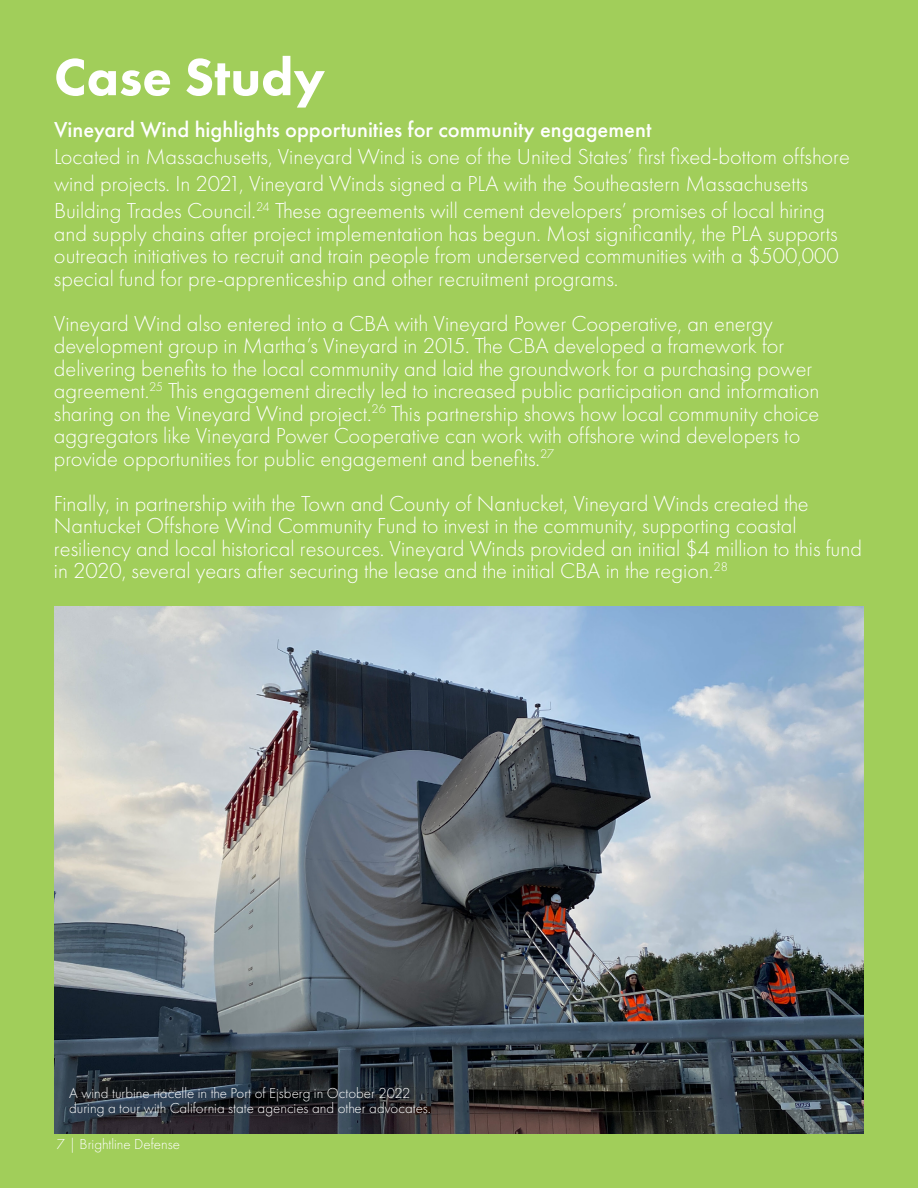
<style>
.page{position:relative;width:918px;height:1188px;background:#a1ce5a}
.page>*{position:absolute;margin:0;border:0;box-sizing:border-box;transform-origin:0 0}
.t1{font:800 54px "Futura PT";color:#fff}
.t2{font:300 22.5px/22.5px "Futura PT";color:#fff}
.t3{font:500 22.5px "Futura PT";color:#fff}
.t4{font:300 15px/15px "Futura PT";color:#fff}
</style>
<div class="page">
<img style="left:54px;top:607px;width:810px;height:527px">
<h1 class="t1" style="left:54px;top:43px;width:273px">Case Study</h1>
<p class="t3" style="left:54px;top:116px;width:599px">Vineyard Wind highlights opportunities for community engagement</p>
<p class="t2" style="left:54px;top:144px;width:797px;line-height:27px">Located in Massachusetts, Vineyard Wind is one of the United States’ first fixed-bottom offshore wind projects. In 2021, Vineyard Winds signed a PLA with the Southeastern Massachusetts<br>Building Trades Council.<sup>24</sup> These agreements will cement developers’ promises of local hiring</p>
<p class="t2" style="left:54px;top:222px;width:786px;text-align:justify">and supply chains after project implementation has begun. Most significantly, the PLA supports outreach initiatives to recruit and train people from underserved communities with a $500,000 special fund for pre-apprenticeship and other recruitment programs.</p>
<p class="t2" style="left:54px;top:312px;width:767px">Vineyard Wind also entered into a CBA with Vineyard Power Cooperative, an energy development group in Martha’s Vineyard in 2015. The CBA developed a framework for delivering benefits to the local community and laid the groundwork for a purchasing power agreement.<sup>25</sup> This engagement directly led to increased public participation and information sharing on the Vineyard Wind project.<sup>26</sup> This partnership shows how local community choice aggregators like Vineyard Power Cooperative can work with offshore wind developers to provide opportunities for public engagement and benefits.<sup>27</sup></p>
<p class="t2" style="left:54px;top:492px;width:810px">Finally, in partnership with the Town and County of Nantucket, Vineyard Winds created the Nantucket Offshore Wind Community Fund to invest in the community, supporting coastal resiliency and local historical resources. Vineyard Winds provided an initial $4 million to this fund in 2020, several years after securing the lease and the initial CBA in the region.<sup>28</sup></p>
<p class="t4" style="left:69px;top:1086px;width:363px">A wind turbine nacelle in the Port of Ejsberg in October 2022 during a tour with California state agencies and other advocates.</p>
<p class="t4" style="left:57px;top:1137px;width:125px">7 | Brightline Defense</p>
</div>
